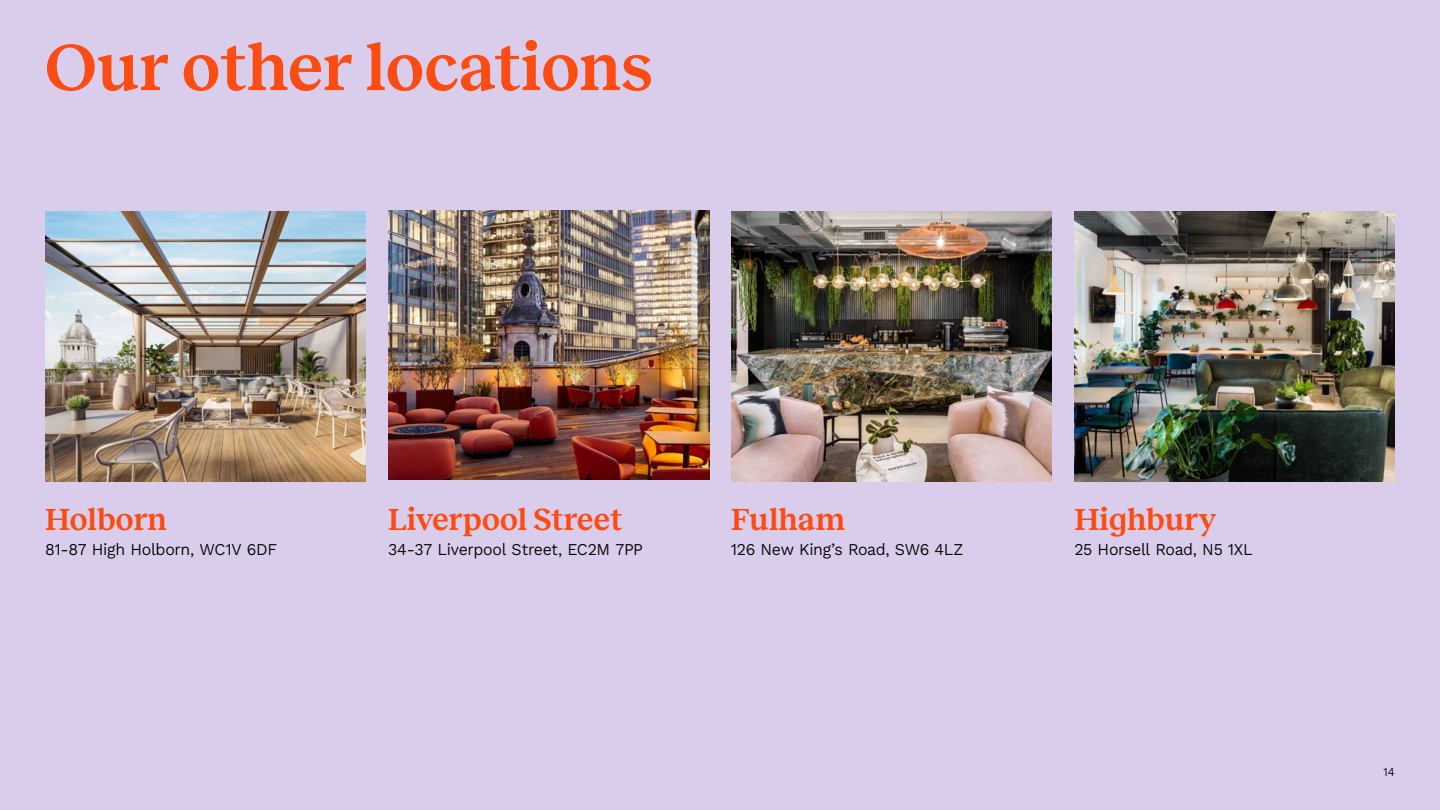
<style>
.page{position:relative;width:1440px;height:810px;background:#dacdeb}
.page>*{position:absolute;margin:0;border:0;box-sizing:border-box;transform-origin:0 0}
.t1{font:600 67.5px "Reckless";letter-spacing:.005em;color:#fa4c13}
.t2{font:600 31.5px "Reckless";letter-spacing:.005em;color:#fa4c13}
.t3{font:16.5px "Kantumruy Pro";letter-spacing:-.015em;color:#000}
.t4{font:12px "Kantumruy Pro";color:#000}
</style>
<div class="page">
<img style="left:45px;top:211px;width:321px;height:270px">
<img style="left:388px;top:210px;width:321px;height:270px">
<img style="left:731px;top:211px;width:321px;height:270px">
<img style="left:1074px;top:211px;width:321px;height:270px">
<h1 class="t1" style="left:45px;top:18px;width:609px">Our other locations</h1>
<h2 class="t2" style="left:45px;top:496px;width:124px">Holborn</h2>
<p class="t3" style="left:45px;top:539px;width:234px">81-87 High Holborn, WC1V 6DF</p>
<h2 class="t2" style="left:388px;top:496px;width:236px">Liverpool Street</h2>
<p class="t3" style="left:388px;top:539px;width:256px">34-37 Liverpool Street, EC2M 7PP</p>
<h2 class="t2" style="left:731px;top:496px;width:116px">Fulham</h2>
<p class="t3" style="left:731px;top:539px;width:234px">126 New King’s Road, SW6 4LZ</p>
<h2 class="t2" style="left:1074px;top:496px;width:143px">Highbury</h2>
<p class="t3" style="left:1074px;top:539px;width:180px">25 Horsell Road, N5 1XL</p>
<p class="t4" style="left:1384px;top:765px;width:13px">14</p>
</div>
